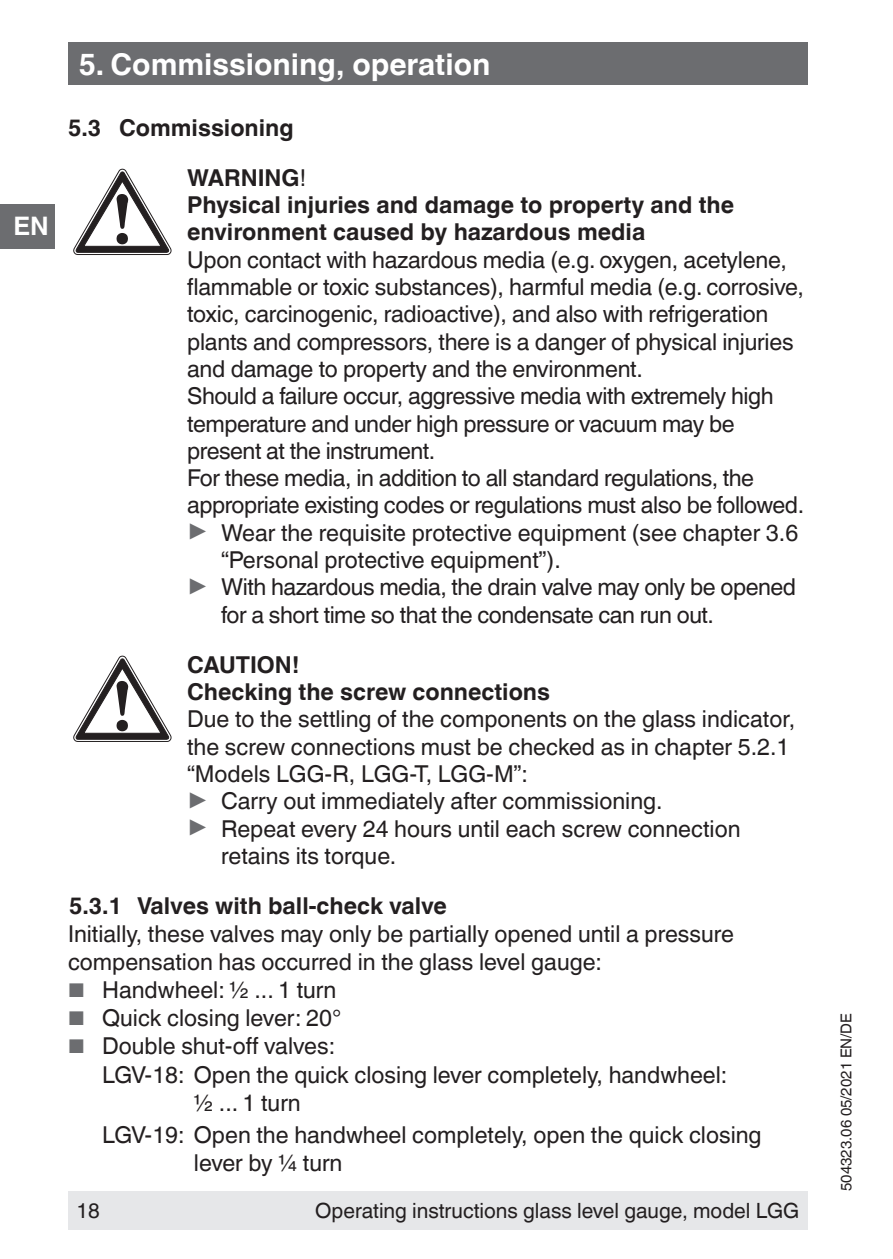
<style>
.page{position:relative;width:893px;height:1259px;background:#fff}
.page>*{position:absolute;margin:0;border:0;box-sizing:border-box;transform-origin:0 0}
.t1{font:700 30px "Helvetica World";color:#fff}
.t2{font:700 25.5px "Helvetica World";color:#fff}
.t3{font:23.4px/27.9px "Helvetica World";letter-spacing:-.01em;color:#231f20}
.t4{font:700 23.4px/27.3px "Helvetica World";color:#231f20}
.t5{font:21px "Helvetica World";color:#231f20}
.t6{font:15px "Helvetica World";color:#231f20}
.s1{font-weight:400}
.s2{font-size:26.4px;color:#6c6d70}
.s3{font-size:19.8px;color:#6c6d70}
</style>
<div class="page">
<div style="left:68px;top:1191px;width:740px;height:38px;background:#e6e7e9"></div>
<div style="left:68px;top:43px;width:740px;height:42px;background:#6c6d70"></div>
<div style="left:0;top:204px;width:55px;height:44px;background:#6c6d70"></div>
<svg style="left:74px;top:169px;width:97px;height:86px"></svg>
<svg style="left:74px;top:656px;width:97px;height:85px"></svg>
<p class="t2" style="left:13px;top:212px;width:37px">EN</p>
<p class="t1" style="left:79px;top:47px;width:413px">5. Commissioning, operation</p>
<p class="t4" style="left:187px;top:103px;width:121px;line-height:50.1px;text-indent:-119px">5.3 Commissioning<br>WARNING<span class="s1">!</span></p>
<p class="t4" style="left:187px;top:191px;width:548px">Physical injuries and damage to property and the environment caused by hazardous media</p>
<p class="t3" style="left:187px;top:246px;width:601px">Upon contact with hazardous media (e.g. oxygen, acetylene,</p>
<p class="t3" style="left:187px;top:273px;width:618px">flammable or toxic substances), harmful media (e.g. corrosive,</p>
<p class="t3" style="left:187px;top:300px;width:583px">toxic, carcinogenic, radioactive), and also with refrigeration</p>
<p class="t3" style="left:187px;top:327px;width:608px">plants and compressors, there is a danger of physical injuries</p>
<p class="t3" style="left:187px;top:355px;width:457px">and damage to property and the environment.</p>
<p class="t3" style="left:187px;top:382px;width:588px">Should a failure occur, aggressive media with extremely high</p>
<p class="t3" style="left:187px;top:409px;width:549px">temperature and under high pressure or vacuum may be</p>
<p class="t3" style="left:187px;top:437px;width:250px">present at the instrument.</p>
<p class="t3" style="left:187px;top:464px;width:568px">For these media, in addition to all standard regulations, the</p>
<p class="t3" style="left:187px;top:491px;width:619px">appropriate existing codes or regulations must also be followed.</p>
<p class="t3" style="left:187px;top:519px;width:613px"><span class="s2">▶</span> Wear the requisite protective equipment (see chapter 3.6</p>
<p class="t3" style="left:221px;top:546px;width:341px">“Personal protective equipment”).</p>
<p class="t3" style="left:187px;top:573px;width:610px"><span class="s2">▶</span> With hazardous media, the drain valve may only be opened</p>
<p class="t3" style="left:221px;top:600px;width:494px">for a short time so that the condensate can run out.</p>
<p class="t4" style="left:187px;top:651px;width:364px">CAUTION!<br>Checking the screw connections</p>
<p class="t3" style="left:187px;top:705px;width:610px">Due to the settling of the components on the glass indicator,</p>
<p class="t3" style="left:187px;top:732px;width:604px">the screw connections must be checked as in chapter 5.2.1</p>
<p class="t3" style="left:187px;top:760px;width:342px">“Models LGG-R, LGG-T, LGG-M”:</p>
<p class="t3" style="left:187px;top:787px;width:477px"><span class="s2">▶</span> Carry out immediately after commissioning.</p>
<p class="t3" style="left:187px;top:814px;width:555px"><span class="s2">▶</span> Repeat every 24 hours until each screw connection</p>
<p class="t3" style="left:221px;top:842px;width:177px">retains its torque.</p>
<p class="t4" style="left:69px;top:892px;width:379px">5.3.1 Valves with ball-check valve</p>
<p class="t3" style="left:68px;top:920px;width:668px">Initially, these valves may only be partially opened until a pressure compensation has occurred in the glass level gauge:</p>
<p class="t3" style="left:68px;top:976px;width:270px"><span class="s3">■</span> Handwheel: ½ ... 1 turn</p>
<p class="t3" style="left:68px;top:1004px;width:275px"><span class="s3">■</span> Quick closing lever: 20°</p>
<p class="t3" style="left:68px;top:1032px;width:269px"><span class="s3">■</span> Double shut-off valves:</p>
<p class="t3" style="left:102px;top:1060px;width:627px">LGV-18: Open the quick closing lever completely, handwheel:</p>
<p class="t3" style="left:194px;top:1088px;width:108px">½ ... 1 turn</p>
<p class="t3" style="left:194px;top:1120px;width:569px;text-indent:-92px">LGV-19: Open the handwheel completely, open the quick closing lever by ¼ turn</p>
<p class="t5" style="left:77px;top:1198px;width:25px">18</p>
<p class="t5" style="left:315px;top:1198px;width:486px">Operating instructions glass level gauge, model LGG</p>
<p class="t6" style="left:838px;top:1191px;width:179px;rotate:-90deg">504323.06 05/2021 EN/DE</p>
</div>
